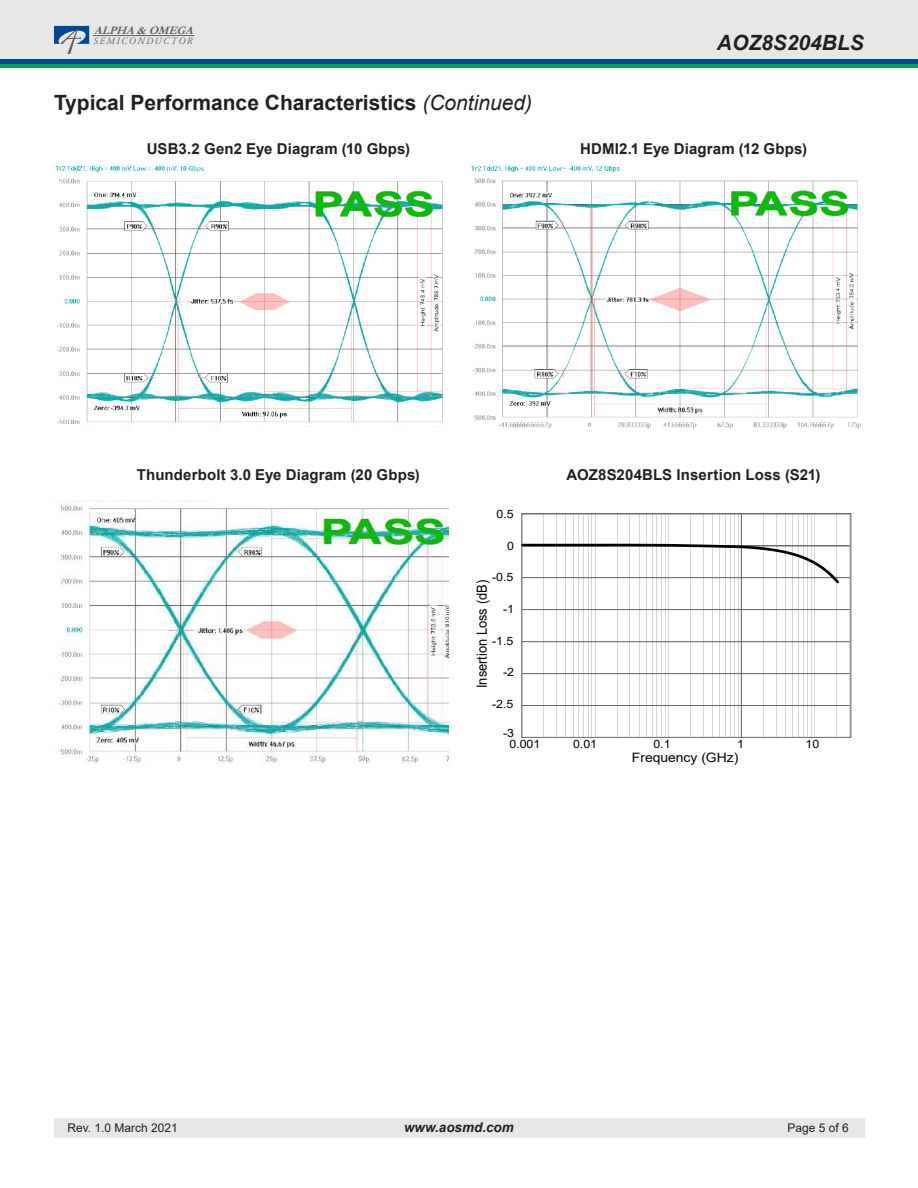
<style>
.page{position:relative;width:918px;height:1188px;background:#fff}
.page>*{position:absolute;margin:0;border:0;box-sizing:border-box;transform-origin:0 0}
.t1{font:700 21px "Arial";color:#221f1f}
.t2{font:italic 700 21px "Arial";color:#221f1f}
.t3{font:700 15px "Arial";letter-spacing:.01em;color:#221f1f}
.t4{font:13.95px "Arial";letter-spacing:-.005em;color:#000;scale:.93 1}
.t5{font:italic 700 13.5px "Arial";color:#221f1f}
.t6{font:12.9px "Arial";letter-spacing:-.005em;color:#000;scale:1.08 1}
.t7{font:12px "Arial";color:#221f1f}
.t8{font:italic 700 11.55px "Garamond";color:#615e59}
.t9{font:11.4px "Arial";letter-spacing:-.005em;color:#000;scale:1.08 1}
.t10{font:italic 9.6px "Adobe Garamond Pro";letter-spacing:.16em;color:#615e59}
.s1{font-weight:400;font-style:italic}
</style>
<div class="page">
<div style="left:54px;top:1119px;width:810px;height:19px;background:#e6e7e8"></div>
<div style="left:0;top:0;width:918px;height:61px;background:#e7e7e7"></div>
<hr style="left:93px;top:35px;width:101px;height:1px;background:#615e59">
<svg style="left:54px;top:26px;width:35px;height:28px"></svg>
<div style="left:0;top:59px;width:918px;height:5px;background:#004990"></div>
<hr style="left:0;top:64px;width:918px;height:3px;background:#0ca251">
<img style="left:55px;top:165px;width:388px;height:259px">
<img style="left:471px;top:165px;width:390px;height:264px">
<img style="left:57px;top:500px;width:392px;height:263px">
<hr style="left:522px;top:577px;width:328px;height:1px;background:#606060">
<hr style="left:522px;top:609px;width:328px;height:1px;background:#606060">
<hr style="left:522px;top:641px;width:328px;height:1px;background:#606060">
<hr style="left:522px;top:673px;width:328px;height:1px;background:#606060">
<hr style="left:522px;top:705px;width:328px;height:1px;background:#606060">
<hr style="left:522px;top:545px;width:328px;height:1px;background:#606060">
<svg style="left:523px;top:542px;width:319px;height:44px"></svg>
<div style="left:521px;top:513px;width:330px;height:225px;border:1px solid #606060"></div>
<p class="t8" style="left:94px;top:23px;width:100px">ALPHA &amp; OMEGA</p>
<p class="t10" style="left:93px;top:35px;width:100px">SEMICONDUCTOR</p>
<h1 class="t2" style="left:717px;top:30px;width:149px">AOZ8S204BLS</h1>
<h1 class="t1" style="left:54px;top:88px;width:480px">Typical Performance Characteristics <span class="s1">(Continued)</span></h1>
<p class="t3" style="left:147px;top:138px;width:265px">USB3.2 Gen2 Eye Diagram (10 Gbps)</p>
<p class="t3" style="left:580px;top:138px;width:228px">HDMI2.1 Eye Diagram (12 Gbps)</p>
<p class="t3" style="left:137px;top:464px;width:285px">Thunderbolt 3.0 Eye Diagram (20 Gbps)</p>
<p class="t3" style="left:567px;top:464px;width:256px">AOZ8S204BLS Insertion Loss (S21)</p>
<p class="t9" style="left:496px;top:510px;width:17px">0.5</p>
<p class="t9" style="left:507px;top:541px;width:8px">0</p>
<p class="t9" style="left:492px;top:573px;width:21px">-0.5</p>
<p class="t4" style="left:477px;top:688px;width:118px;rotate:-90deg">Insertion Loss (dB)</p>
<p class="t9" style="left:503px;top:605px;width:12px">-1</p>
<p class="t9" style="left:492px;top:636px;width:21px">-1.5</p>
<p class="t9" style="left:503px;top:668px;width:12px">-2</p>
<p class="t9" style="left:492px;top:700px;width:21px">-2.5</p>
<p class="t9" style="left:503px;top:729px;width:12px">-3</p>
<p class="t9" style="left:510px;top:740px;width:30px">0.001</p>
<p class="t9" style="left:573px;top:740px;width:24px">0.01</p>
<p class="t9" style="left:653px;top:740px;width:17px">0.1</p>
<p class="t9" style="left:737px;top:740px;width:8px">1</p>
<p class="t9" style="left:806px;top:740px;width:14px">10</p>
<p class="t6" style="left:632px;top:753px;width:100px">Frequency (GHz)</p>
<p class="t7" style="left:68px;top:1123px;width:112px">Rev. 1.0 March 2021</p>
<p class="t5" style="left:404px;top:1119px;width:111px">www.aosmd.com</p>
<p class="t7" style="left:788px;top:1123px;width:63px">Page 5 of 6</p>
</div>
